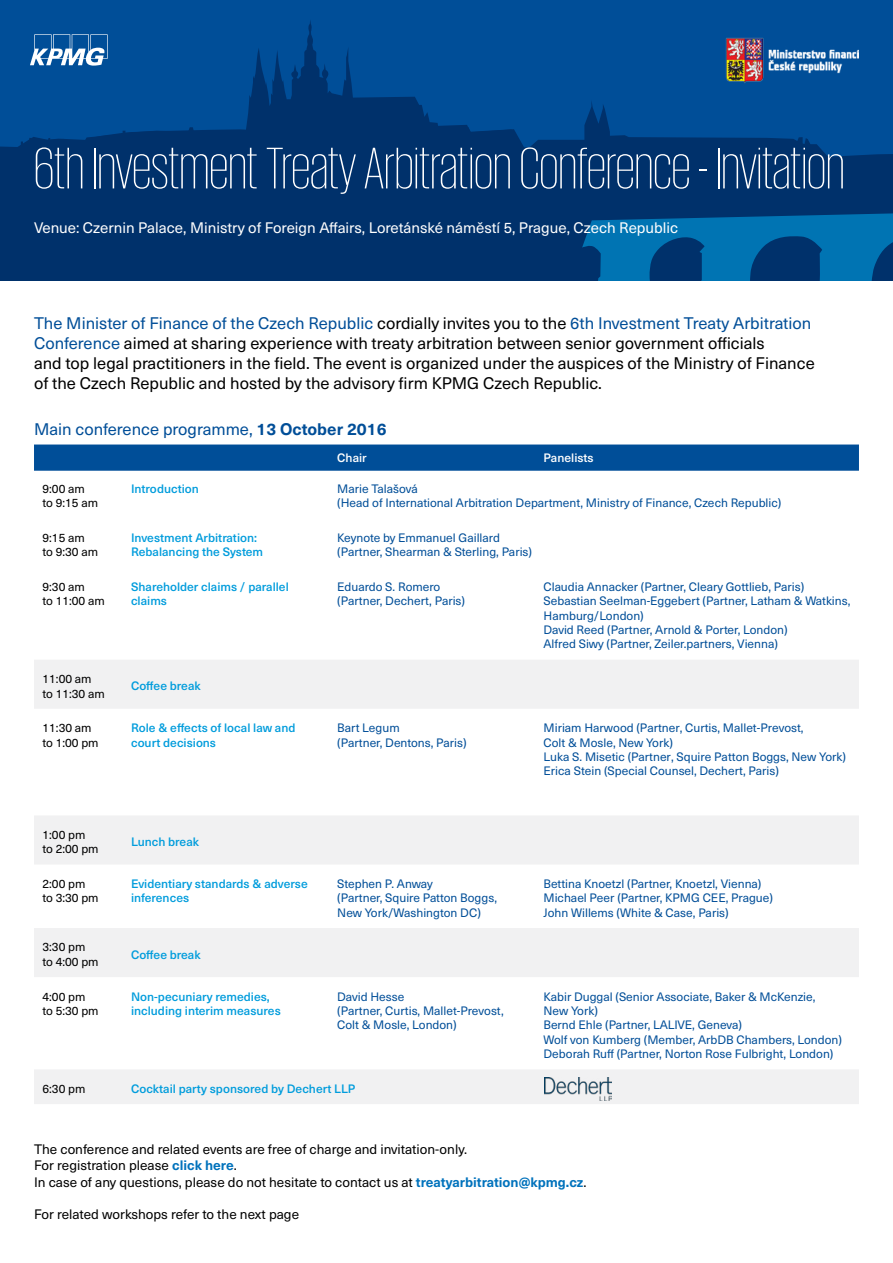
<style>
.page{position:relative;width:893px;height:1263px;background:#fff}
.page>*{position:absolute;margin:0;border:0;box-sizing:border-box;transform-origin:0 0}
.t1{font:200 60px "KPMG";color:#fff}
.t2{font:16.5px/19.8px "Neue Haas Unica Pro";color:#000}
.t3{font:16.5px "Neue Haas Unica Pro";color:#004e98}
.t4{font:15px "Neue Haas Unica Pro";color:#fff}
.t5{font:13.5px/16.2px "Neue Haas Unica Pro";color:#000}
.t6{font:12px/14.4px "Neue Haas Unica Pro";color:#004e98}
.t7{font:500 12px/14.4px "Neue Haas Unica Pro";color:#009cdc}
.t8{font:12px/14.4px "Neue Haas Unica Pro";color:#000}
.t9{font:500 12px "Neue Haas Unica Pro";color:#fff}
.s1{color:#004e98}
.s2{font-weight:700}
.s3{font-weight:700;color:#0072bc}
</style>
<div class="page">
<div style="left:0;top:0;width:893px;height:125px;background:#004e98"></div>
<div style="left:0;top:145px;width:893px;height:68px;background:#00316b"></div>
<svg style="left:582px;top:213px;width:311px;height:68px"></svg>
<div style="left:0;top:200px;width:582px;height:81px;background:#00316b"></div>
<svg style="left:34px;top:444px;width:825px;height:27px"></svg>
<svg style="left:34px;top:660px;width:825px;height:444px"></svg>
<svg style="left:18px;top:19px;width:814px;height:142px"></svg>
<img style="left:725px;top:34px;width:134px;height:50px">
<img style="left:544px;top:1078px;width:68px;height:22px">
<h1 class="t1" style="left:34px;top:140px;width:812px">6th Investment Treaty Arbitration Conference - Invitation</h1>
<p class="t4" style="left:34px;top:219px;width:646px">Venue: Czernin Palace, Ministry of Foreign Affairs, Loretánské náměstí 5, Prague, Czech Republic</p>
<p class="t2" style="left:34px;top:314px;width:782px"><span class="s1">The Minister of Finance of the Czech Republic</span> cordially invites you to the <span class="s1">6th Investment Treaty Arbitration Conference</span> aimed at sharing experience with treaty arbitration between senior government officials<br>and top legal practitioners in the field. The event is organized under the auspices of the Ministry of Finance of the Czech Republic and hosted by the advisory firm KPMG Czech Republic.</p>
<h2 class="t3" style="left:34px;top:419px;width:354px">Main conference programme, <span class="s2">13 October 2016</span></h2>
<p class="t9" style="left:337px;top:451px;width:31px">Chair</p>
<p class="t9" style="left:544px;top:451px;width:52px">Panelists</p>
<p class="t8" style="left:43px;top:481px;width:57px">9:00 am to 9:15 am</p>
<p class="t7" style="left:131px;top:481px;width:69px">Introduction</p>
<p class="t6" style="left:337px;top:481px;width:446px">Marie Talašová<br>(Head of International Arbitration Department, Ministry of Finance, Czech Republic)</p>
<p class="t8" style="left:43px;top:530px;width:57px">9:15 am to 9:30 am</p>
<p class="t7" style="left:131px;top:530px;width:134px">Investment Arbitration:<br>Rebalancing the System</p>
<p class="t6" style="left:337px;top:530px;width:196px">Keynote by Emmanuel Gaillard (Partner, Shearman &amp; Sterling, Paris)</p>
<p class="t8" style="left:43px;top:579px;width:64px">9:30 am<br>to 11:00 am</p>
<p class="t7" style="left:131px;top:579px;width:159px">Shareholder claims / parallel claims</p>
<p class="t6" style="left:337px;top:579px;width:129px">Eduardo S. Romero (Partner, Dechert, Paris)</p>
<p class="t6" style="left:543px;top:579px;width:308px">Claudia Annacker (Partner, Cleary Gottlieb, Paris)<br>Sebastian Seelman-Eggebert (Partner, Latham &amp; Watkins, Hamburg/London)<br>David Reed (Partner, Arnold &amp; Porter, London)<br>Alfred Siwy (Partner, Zeiler.partners, Vienna)</p>
<p class="t8" style="left:43px;top:672px;width:64px">11:00 am to 11:30 am</p>
<p class="t7" style="left:131px;top:679px;width:71px">Coffee break</p>
<p class="t8" style="left:43px;top:721px;width:58px">11:30 am to 1:00 pm</p>
<p class="t7" style="left:131px;top:721px;width:166px">Role &amp; effects of local law and court decisions</p>
<p class="t6" style="left:337px;top:721px;width:131px">Bart Legum<br>(Partner, Dentons, Paris)</p>
<p class="t6" style="left:543px;top:721px;width:304px">Miriam Harwood (Partner, Curtis, Mallet-Prevost,<br>Colt &amp; Mosle, New York)<br>Luka S. Misetic (Partner, Squire Patton Boggs, New York)<br>Erica Stein (Special Counsel, Dechert, Paris)</p>
<p class="t8" style="left:42px;top:828px;width:58px">1:00 pm to 2:00 pm</p>
<p class="t7" style="left:131px;top:835px;width:70px">Lunch break</p>
<p class="t8" style="left:42px;top:877px;width:58px">2:00 pm to 3:30 pm</p>
<p class="t7" style="left:131px;top:877px;width:178px">Evidentiary standards &amp; adverse inferences</p>
<p class="t6" style="left:337px;top:877px;width:161px">Stephen P. Anway<br>(Partner, Squire Patton Boggs,<br>New York/Washington DC)</p>
<p class="t6" style="left:543px;top:877px;width:231px">Bettina Knoetzl (Partner, Knoetzl, Vienna)<br>Michael Peer (Partner, KPMG CEE, Prague)<br>John Willems (White &amp; Case, Paris)</p>
<p class="t8" style="left:42px;top:940px;width:58px">3:30 pm to 4:00 pm</p>
<p class="t7" style="left:131px;top:947px;width:71px">Coffee break</p>
<p class="t8" style="left:42px;top:989px;width:58px">4:00 pm to 5:30 pm</p>
<p class="t7" style="left:131px;top:989px;width:151px">Non-pecuniary remedies, including interim measures</p>
<p class="t6" style="left:337px;top:989px;width:168px">David Hesse<br>(Partner, Curtis, Mallet-Prevost,<br>Colt &amp; Mosle, London)</p>
<p class="t6" style="left:543px;top:989px;width:300px">Kabir Duggal (Senior Associate, Baker &amp; McKenzie, New York)<br>Bernd Ehle (Partner, LALIVE, Geneva)<br>Wolf von Kumberg (Member, ArbDB Chambers, London)<br>Deborah Ruff (Partner, Norton Rose Fulbright, London)</p>
<p class="t8" style="left:42px;top:1081px;width:44px">6:30 pm</p>
<p class="t7" style="left:131px;top:1081px;width:226px">Cocktail party sponsored by Dechert LLP</p>
<p class="t5" style="left:34px;top:1141px;width:554px">The conference and related events are free of charge and invitation-only.<br>For registration please <span class="s3">click here</span>.<br>In case of any questions, please do not hesitate to contact us at <span class="s3">treatyarbitration@kpmg.cz</span>.</p>
<p class="t5" style="left:34px;top:1206px;width:267px">For related workshops refer to the next page</p>
</div>
